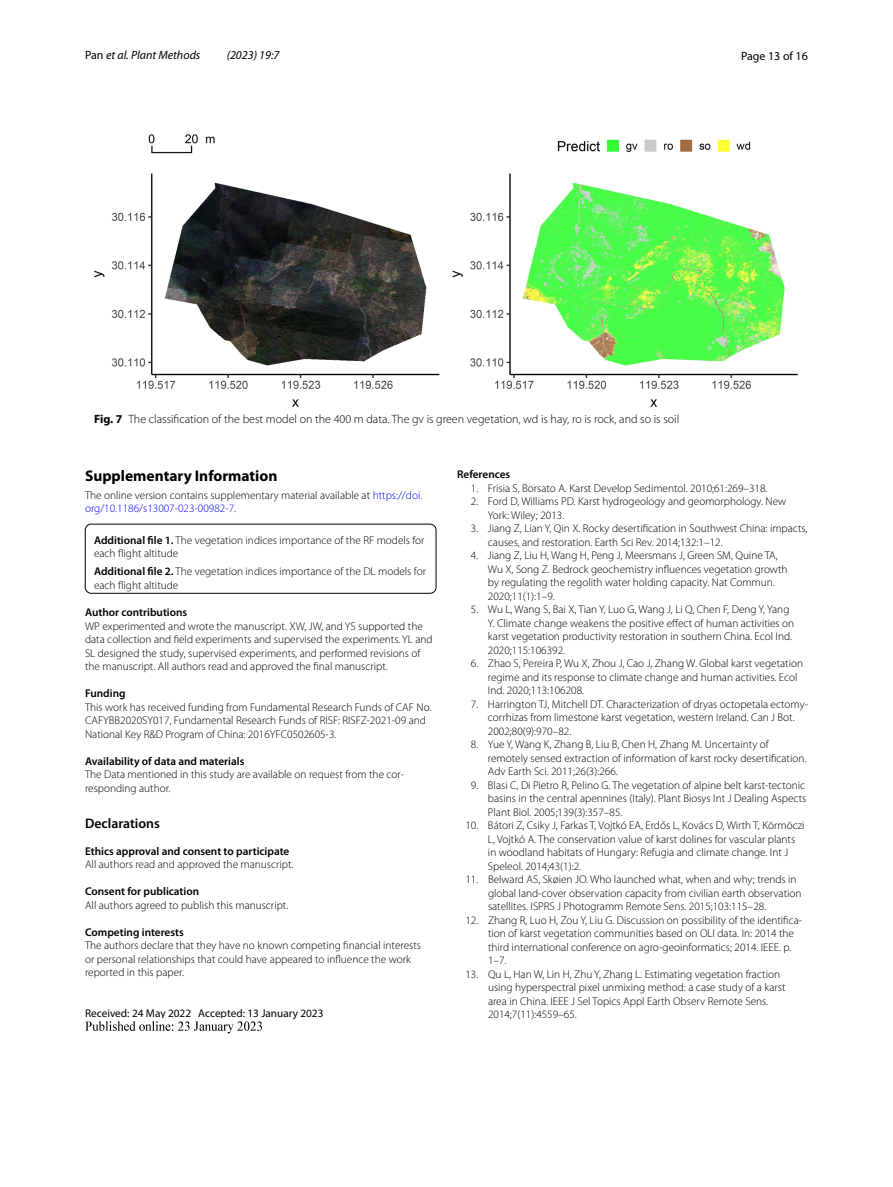
<style>
.page{position:relative;width:893px;height:1187px;background:#fff}
.page>*{position:absolute;margin:0;border:0;box-sizing:border-box;transform-origin:0 0}
.t1{font:700 15.45px "Myriad Pro";color:#000}
.t2{font:600 13.8px "Myriad Pro";color:#000}
.t3{font:300 12px "Myriad Pro";color:#000}
.t4{font:italic 12px "Myriad Pro";color:#000}
.t5{font:12px "Myriad Pro";color:#000}
.t6{font:300 11.25px/13.5px "Myriad Pro";color:#000}
.t7{font:600 11.25px "Myriad Pro";color:#000}
.t8{font:11.25px "Myriad Pro";color:#000}
.s1{font-style:normal}
.s2{font-weight:700}
.s3{color:#00f}
.s4{font-weight:600}
</style>
<div class="page">
<img style="left:85px;top:1021px;width:177px;height:13px">
<div style="left:85px;top:524px;width:351px;height:69px;border:1px solid #000;border-radius:6px"></div>
<img style="left:94px;top:134px;width:704px;height:273px">
<p class="t4" style="left:85px;top:48px;width:117px"><span class="s1">Pan</span> et al. Plant Methods</p>
<p class="t4" style="left:227px;top:48px;width:54px">(2023) 19:7</p>
<p class="t5" style="left:741px;top:48px;width:68px">Page 13 of 16</p>
<p class="t3" style="left:94px;top:412px;width:587px"><span class="s2">Fig. 7</span> The classification of the best model on the 400 m data. The gv is green vegetation, wd is hay, ro is rock, and so is soil</p>
<h1 class="t1" style="left:85px;top:465px;width:194px">Supplementary Information</h1>
<p class="t6" style="left:85px;top:488px;width:339px">The online version contains supplementary material available at <span class="s3">https://doi. org/10.1186/s13007-023-00982-7</span>.</p>
<p class="t6" style="left:94px;top:533px;width:332px"><span class="s4">Additional file 1.</span> The vegetation indices importance of the RF models for each flight altitude</p>
<p class="t6" style="left:94px;top:565px;width:333px"><span class="s4">Additional file 2.</span> The vegetation indices importance of the DL models for each flight altitude</p>
<p class="t7" style="left:85px;top:605px;width:104px">Author contributions</p>
<p class="t6" style="left:85px;top:619px;width:349px">WP experimented and wrote the manuscript. XW, JW, and YS supported the data collection and field experiments and supervised the experiments. YL and SL designed the study, supervised experiments, and performed revisions of the manuscript. All authors read and approved the final manuscript.</p>
<p class="t7" style="left:85px;top:686px;width:42px">Funding</p>
<p class="t6" style="left:85px;top:700px;width:348px">This work has received funding from Fundamental Research Funds of CAF No.<br>CAFYBB2020SY017, Fundamental Research Funds of RISF: RISFZ-2021-09 and<br>National Key R&amp;D Program of China: 2016YFC0502605-3.</p>
<p class="t7" style="left:85px;top:753px;width:161px">Availability of data and materials</p>
<p class="t6" style="left:85px;top:767px;width:321px">The Data mentioned in this study are available on request from the cor&shy;responding author.</p>
<p class="t2" style="left:85px;top:814px;width:76px">Declarations</p>
<p class="t7" style="left:85px;top:843px;width:206px">Ethics approval and consent to participate</p>
<p class="t6" style="left:85px;top:857px;width:210px">All authors read and approved the manuscript.</p>
<p class="t7" style="left:85px;top:884px;width:116px">Consent for publication</p>
<p class="t6" style="left:85px;top:898px;width:205px">All authors agreed to publish this manuscript.</p>
<p class="t7" style="left:85px;top:924px;width:100px">Competing interests</p>
<p class="t6" style="left:85px;top:938px;width:337px">The authors declare that they have no known competing financial interests or personal relationships that could have appeared to influence the work reported in this paper.</p>
<p class="t8" style="left:85px;top:1005px;width:240px">Received: 24 May 2022 Accepted: 13 January 2023</p>
<p class="t7" style="left:457px;top:467px;width:55px">References</p>
<p class="t6" style="left:471px;top:481px;width:298px">1. Frisia S, Borsato A. Karst Develop Sedimentol. 2010;61:269–318.</p>
<p class="t6" style="left:488px;top:495px;width:300px;text-indent:-17px">2. Ford D, Williams PD. Karst hydrogeology and geomorphology. New<br>York: Wiley; 2013.</p>
<p class="t6" style="left:488px;top:522px;width:321px;text-indent:-17px">3. Jiang Z, Lian Y, Qin X. Rocky desertification in Southwest China: impacts, causes, and restoration. Earth Sci Rev. 2014;132:1–12.</p>
<p class="t6" style="left:488px;top:549px;width:301px;text-indent:-17px">4. Jiang Z, Liu H, Wang H, Peng J, Meersmans J, Green SM, Quine TA, Wu X, Song Z. Bedrock geochemistry influences vegetation growth by regulating the regolith water holding capacity. Nat Commun.<br>2020;11(1):1–9.</p>
<p class="t6" style="left:488px;top:603px;width:308px;text-indent:-17px">5. Wu L, Wang S, Bai X, Tian Y, Luo G, Wang J, Li Q, Chen F, Deng Y, Yang Y. Climate change weakens the positive effect of human activities on karst vegetation productivity restoration in southern China. Ecol Ind.<br>2020;115:106392.</p>
<p class="t6" style="left:488px;top:657px;width:317px;text-indent:-17px">6. Zhao S, Pereira P, Wu X, Zhou J, Cao J, Zhang W. Global karst vegetation regime and its response to climate change and human activities. Ecol<br>Ind. 2020;113:106208.</p>
<p class="t6" style="left:488px;top:697px;width:322px;text-indent:-17px">7. Harrington TJ, Mitchell DT. Characterization of dryas octopetala ectomy&shy;corrhizas from limestone karst vegetation, western Ireland. Can J Bot.<br>2002;80(9):970–82.</p>
<p class="t6" style="left:488px;top:738px;width:320px;text-indent:-17px">8. Yue Y, Wang K, Zhang B, Liu B, Chen H, Zhang M. Uncertainty of remotely sensed extraction of information of karst rocky desertification.<br>Adv Earth Sci. 2011;26(3):266.</p>
<p class="t6" style="left:488px;top:778px;width:320px;text-align:justify;text-indent:-17px">9. Blasi C, Di Pietro R, Pelino G. The vegetation of alpine belt karst-tectonic basins in the central apennines (Italy). Plant Biosys Int J Dealing Aspects Plant Biol. 2005;139(3):357–85.</p>
<p class="t6" style="left:488px;top:819px;width:318px;text-indent:-23px">10. Bátori Z, Csiky J, Farkas T, Vojtkó EA, Erdős L, Kovács D, Wirth T, Körmöczi L, Vojtkó A. The conservation value of karst dolines for vascular plants in woodland habitats of Hungary: Refugia and climate change. Int J Speleol. 2014;43(1):2.</p>
<p class="t6" style="left:488px;top:873px;width:315px;text-indent:-23px">11. Belward AS, Skøien JO. Who launched what, when and why; trends in global land-cover observation capacity from civilian earth observation satellites. ISPRS J Photogramm Remote Sens. 2015;103:115–28.</p>
<p class="t6" style="left:488px;top:913px;width:316px;text-indent:-23px">12. Zhang R, Luo H, Zou Y, Liu G. Discussion on possibility of the identifica&shy;tion of karst vegetation communities based on OLI data. In: 2014 the third international conference on agro-geoinformatics; 2014. IEEE. p.<br>1–7.</p>
<p class="t6" style="left:488px;top:967px;width:299px;text-indent:-23px">13. Qu L, Han W, Lin H, Zhu Y, Zhang L. Estimating vegetation fraction using hyperspectral pixel unmixing method: a case study of a karst area in China. IEEE J Sel Topics Appl Earth Observ Remote Sens.<br>2014;7(11):4559–65.</p>
</div>
